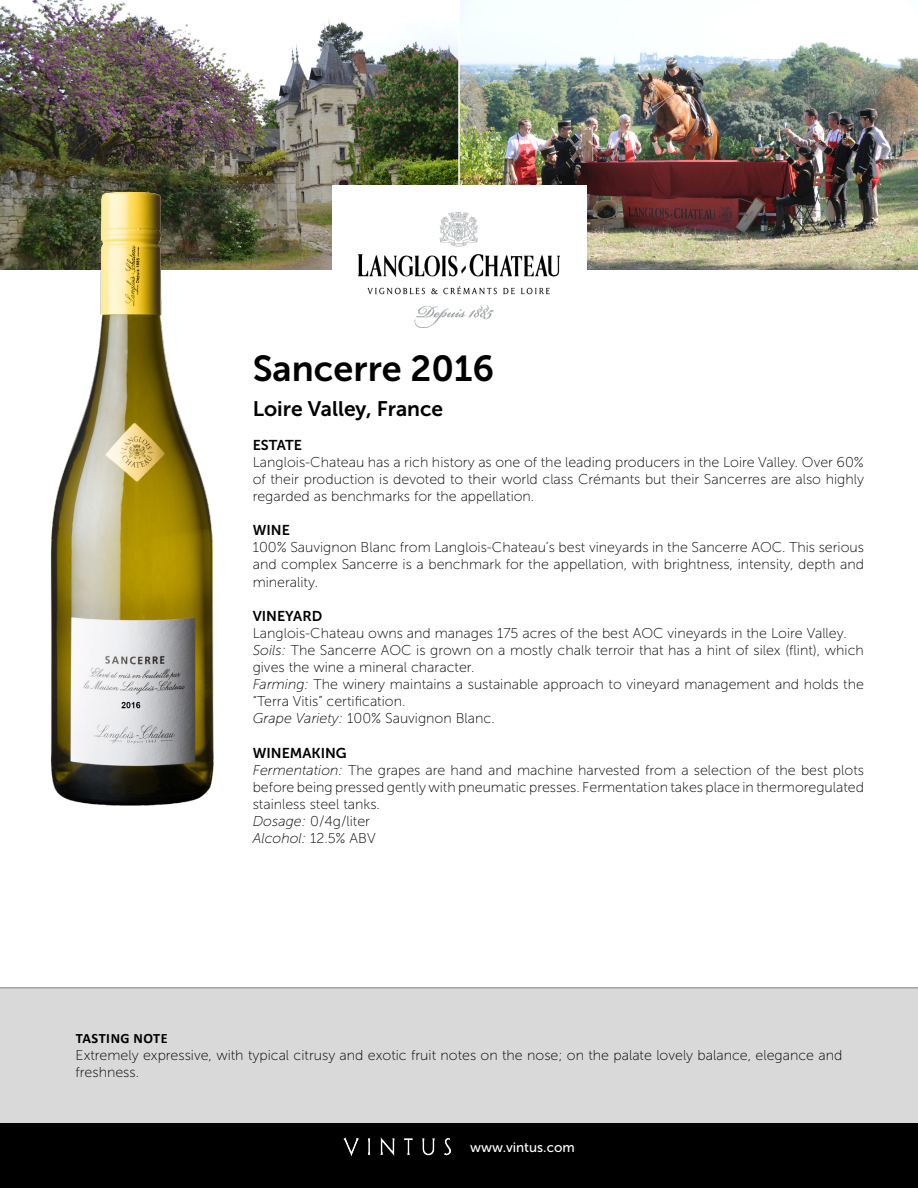
<style>
.page{position:relative;width:918px;height:1188px;background:#fff}
.page>*{position:absolute;margin:0;border:0;box-sizing:border-box;transform-origin:0 0}
.t1{font:36px "Museo Sans 700";color:#000}
.t2{font:21px "Museo Sans 700";color:#000}
.t3{font:14.25px/17.1px "Museo Sans 100";color:#000}
.t4{font:14.25px "Museo Sans 700";color:#000}
.t5{font:700 14.25px "Calibri";letter-spacing:.04em;color:#000}
.t6{font:13.5px "Museo Sans 500";color:#fff}
.s1{font-style:italic}
</style>
<div class="page">
<img style="left:0;top:0;width:918px;height:270px">
<hr style="left:458px;top:0;width:2px;height:270px;background:#fff">
<div style="left:0;top:1123px;width:918px;height:65px;background:#000"></div>
<img style="left:343px;top:1138px;width:108px;height:18px">
<div style="left:0;top:988px;width:918px;height:135px;background:#d9d9d9"></div>
<hr style="left:0;top:987px;width:918px;height:1px;background:#7e7e7e">
<img style="left:40px;top:181px;width:184px;height:625px">
<div style="left:332px;top:186px;width:254px;height:168px;background:#fff"></div>
<img style="left:359px;top:213px;width:200px;height:114px">
<h1 class="t1" style="left:253px;top:349px;width:243px">Sancerre 2016</h1>
<h2 class="t2" style="left:253px;top:397px;width:192px">Loire Valley, France</h2>
<p class="t4" style="left:253px;top:437px;width:51px">ESTATE</p>
<p class="t3" style="left:253px;top:454px;width:613px;text-align:justify">Langlois-Chateau has a rich history as one of the leading producers in the Loire Valley. Over 60% of their production is devoted to their world class Crémants but their Sancerres are also highly regarded as benchmarks for the appellation.</p>
<p class="t4" style="left:253px;top:522px;width:39px">WINE</p>
<p class="t3" style="left:253px;top:539px;width:613px;text-align:justify">100% Sauvignon Blanc from Langlois-Chateau’s best vineyards in the Sancerre AOC. This serious and complex Sancerre is a benchmark for the appellation, with brightness, intensity, depth and minerality.</p>
<p class="t4" style="left:253px;top:608px;width:71px">VINEYARD</p>
<p class="t3" style="left:253px;top:625px;width:613px">Langlois-Chateau owns and manages 175 acres of the best AOC vineyards in the Loire Valley.<br><span class="s1">Soils:</span> The Sancerre AOC is grown on a mostly chalk terroir that has a hint of silex (flint), which gives the wine a mineral character.<br><span class="s1">Farming:</span> The winery maintains a sustainable approach to vineyard management and holds the “Terra Vitis” certification.<br><span class="s1">Grape Variety:</span> 100% Sauvignon Blanc.</p>
<p class="t4" style="left:253px;top:745px;width:96px">WINEMAKING</p>
<p class="t3" style="left:253px;top:761px;width:613px"><span class="s1">Fermentation:</span> The grapes are hand and machine harvested from a selection of the best plots before being pressed gently with pneumatic presses. Fermentation takes place in thermoregulated stainless steel tanks.<br><span class="s1">Dosage:</span> 0/4g/liter<br><span class="s1">Alcohol:</span> 12.5% ABV</p>
<p class="t5" style="left:76px;top:1028px;width:94px">TASTING NOTE</p>
<p class="t3" style="left:76px;top:1047px;width:768px">Extremely expressive, with typical citrusy and exotic fruit notes on the nose; on the palate lovely balance, elegance and freshness.</p>
<p class="t6" style="left:470px;top:1140px;width:106px">www.vintus.com</p>
</div>
